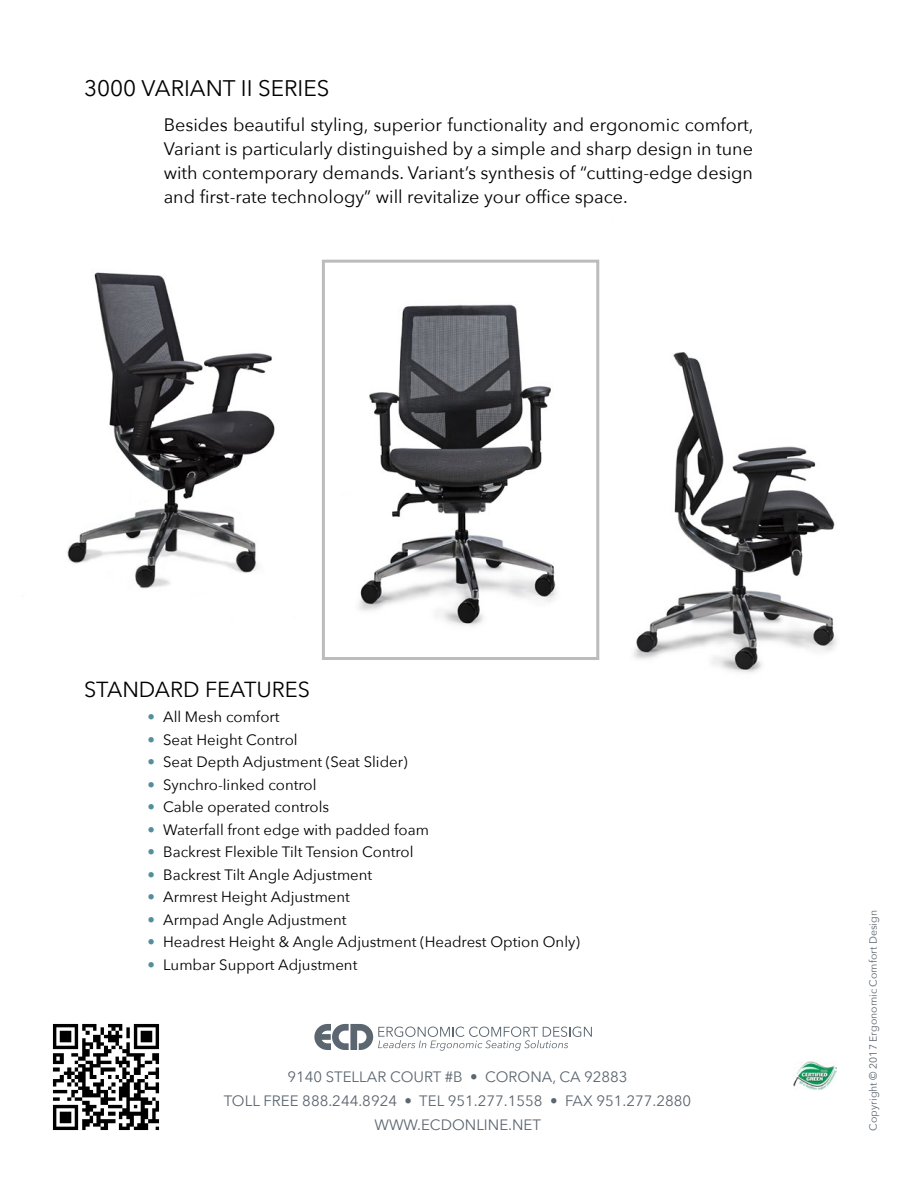
<style>
.page{position:relative;width:918px;height:1188px;background:#fff}
.page>*{position:absolute;margin:0;border:0;box-sizing:border-box;transform-origin:0 0}
.t1{font:22.5px "Avenir Next";color:#000}
.t2{font:21.75px "Avenir Next";color:#000}
.t3{font:18px/24px "Avenir Next";color:#000;text-align:justify}
.t4{font:15px "Avenir Next";color:#000}
.t5{font:15px/24px "Avenir Next";color:#5c6670;text-align:center}
.t6{font:10.5px "Avenir Next";color:#5c6670}
.s1{color:#548e9b}
</style>
<div class="page">
<img style="left:67px;top:272px;width:208px;height:317px">
<img style="left:633px;top:352px;width:204px;height:321px">
<img style="left:322px;top:259px;width:278px;height:389px">
<svg style="left:314px;top:1024px;width:278px;height:27px"></svg>
<img style="left:794px;top:1062px;width:43px;height:27px">
<div style="left:322px;top:260px;width:277px;height:400px;border:3px solid #bcbcbc"></div>
<img style="left:52px;top:1023px;width:108px;height:108px">
<h1 class="t1" style="left:84px;top:69px;width:247px">3000 VARIANT II SERIES</h1>
<p class="t3" style="left:164px;top:112px;width:591px">Besides beautiful styling, superior functionality and ergonomic comfort, Variant is particularly distinguished by a simple and sharp design in tune with contemporary demands. Variant’s synthesis of “cutting-edge design and first-rate technology” will revitalize your office space.</p>
<h2 class="t2" style="left:84px;top:671px;width:227px">STANDARD FEATURES</h2>
<p class="t4" style="left:147px;top:704px;width:134px"><span class="s1">•</span> All Mesh comfort</p>
<p class="t4" style="left:147px;top:727px;width:152px"><span class="s1">•</span> Seat Height Control</p>
<p class="t4" style="left:147px;top:749px;width:262px"><span class="s1">•</span> Seat Depth Adjustment (Seat Slider)</p>
<p class="t4" style="left:147px;top:772px;width:171px"><span class="s1">•</span> Synchro-linked control</p>
<p class="t4" style="left:147px;top:794px;width:183px"><span class="s1">•</span> Cable operated controls</p>
<p class="t4" style="left:147px;top:817px;width:283px"><span class="s1">•</span> Waterfall front edge with padded foam</p>
<p class="t4" style="left:147px;top:839px;width:268px"><span class="s1">•</span> Backrest Flexible Tilt Tension Control</p>
<p class="t4" style="left:147px;top:862px;width:226px"><span class="s1">•</span> Backrest Tilt Angle Adjustment</p>
<p class="t4" style="left:147px;top:884px;width:204px"><span class="s1">•</span> Armrest Height Adjustment</p>
<p class="t4" style="left:147px;top:907px;width:201px"><span class="s1">•</span> Armpad Angle Adjustment</p>
<p class="t4" style="left:147px;top:929px;width:434px"><span class="s1">•</span> Headrest Height &amp; Angle Adjustment (Headrest Option Only)</p>
<p class="t4" style="left:147px;top:952px;width:212px"><span class="s1">•</span> Lumbar Support Adjustment</p>
<p class="t5" style="left:224px;top:1064px;width:469px">9140 STELLAR COURT #B • CORONA, CA 92883<br>TOLL FREE 888.244.8924 • TEL 951.277.1558 • FAX 951.277.2880<br>WWW.ECDONLINE.NET</p>
<p class="t6" style="left:864px;top:1131px;width:222px;rotate:-90deg">Copyright © 2017 Ergonomic Comfort Design</p>
</div>
